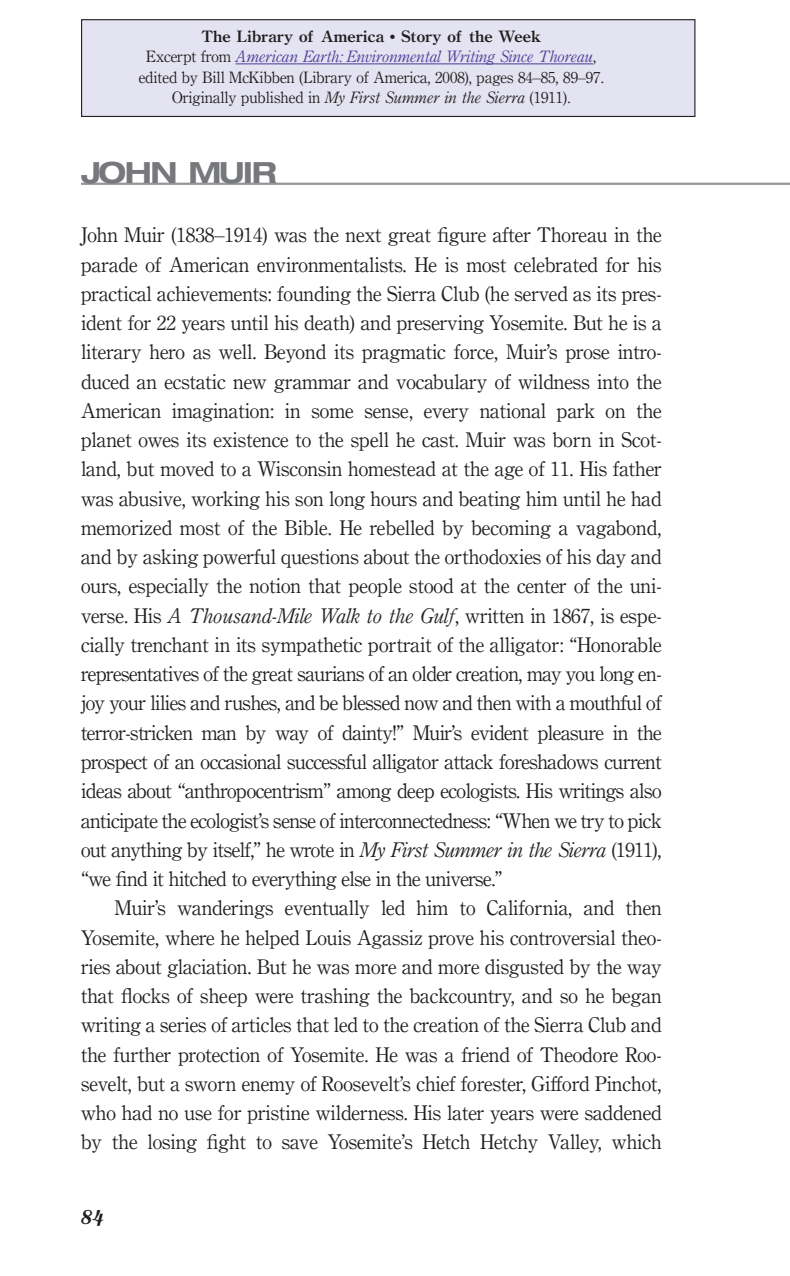
<style>
.page{position:relative;width:790px;height:1276px;background:#fff}
.page>*{position:absolute;margin:0;border:0;box-sizing:border-box;transform-origin:0 0}
.t1{font:700 expanded 29.25px "Helvetica Neue";letter-spacing:-.05em;color:#76787b}
.t2{font:20.25px/29.2px "Century OSMT";letter-spacing:-.02em;color:#231f20;text-align:justify}
.t3{font:italic 700 20.25px "Century";color:#231f20}
.t4{font:15.75px/20.2px "Century OSMT";color:#231f20;text-align:center}
.s1{font-weight:700}
.s2{font-style:italic;color:#4d3c98}
.s3{font-style:italic}
</style>
<div class="page">
<hr style="left:81px;top:183px;width:709px;height:2px;background:#939598">
<div style="left:82px;top:20px;width:613px;height:96px;background:#e4e3f1"></div>
<div style="left:81px;top:19px;width:614px;height:98px;border:1px solid #231f20"></div>
<hr style="left:235px;top:63px;width:358px;height:1px;background:#4d3c98">
<p class="t4" style="left:139px;top:28px;width:467px"><span class="s1">The Library of America • Story of the Week<br></span>Excerpt from <span class="s2">American Earth: Environmental Writing Since Thoreau</span>, edited by Bill McKibben (Library of America, 2008), pages 84–85, 89–97.<br>Originally published in <span class="s3">My First Summer in the Sierra</span> (1911).</p>
<h1 class="t1" style="left:81px;top:162px;width:197px">JOHN MUIR</h1>
<p class="t2" style="left:81px;top:222px;width:582px">John Muir (1838–1914) was the next great figure after Thoreau in the parade of American environmentalists. He is most celebrated for his practical achievements: founding the Sierra Club (he served as its pres&shy;ident for 22 years until his death) and preserving Yosemite. But he is a literary hero as well. Beyond its pragmatic force, Muir’s prose intro&shy;duced an ecstatic new grammar and vocabulary of wildness into the American imagination: in some sense, every national park on the planet owes its existence to the spell he cast. Muir was born in Scot&shy;land, but moved to a Wisconsin homestead at the age of 11. His father was abusive, working his son long hours and beating him until he had memorized most of the Bible. He rebelled by becoming a vagabond, and by asking powerful questions about the orthodoxies of his day and ours, especially the notion that people stood at the center of the uni&shy;verse. His <span class="s3">A Thousand-Mile Walk to the Gulf</span>, written in 1867, is espe&shy;cially trenchant in its sympathetic portrait of the alligator: “Honorable representatives of the great saurians of an older creation, may you long en&shy;joy your lilies and rushes, and be blessed now and then with a mouthful of terror-stricken man by way of dainty!” Muir’s evident pleasure in the prospect of an occasional successful alligator attack foreshadows current ideas about “anthropocentrism” among deep ecologists. His writings also anticipate the ecologist’s sense of interconnectedness: “When we try to pick out anything by itself,” he wrote in <span class="s3">My First Summer in the Sierra</span> (1911), “we find it hitched to everything else in the universe.”</p>
<p class="t2" style="left:81px;top:895px;width:582px;text-indent:34px">Muir’s wanderings eventually led him to California, and then Yosemite, where he helped Louis Agassiz prove his controversial theo&shy;ries about glaciation. But he was more and more disgusted by the way that flocks of sheep were trashing the backcountry, and so he began writing a series of articles that led to the creation of the Sierra Club and the further protection of Yosemite. He was a friend of Theodore Roo&shy;sevelt, but a sworn enemy of Roosevelt’s chief forester, Gifford Pinchot, who had no use for pristine wilderness. His later years were saddened by the losing fight to save Yosemite’s Hetch Hetchy Valley, which</p>
<p class="t3" style="left:81px;top:1209px;width:25px">84</p>
</div>
